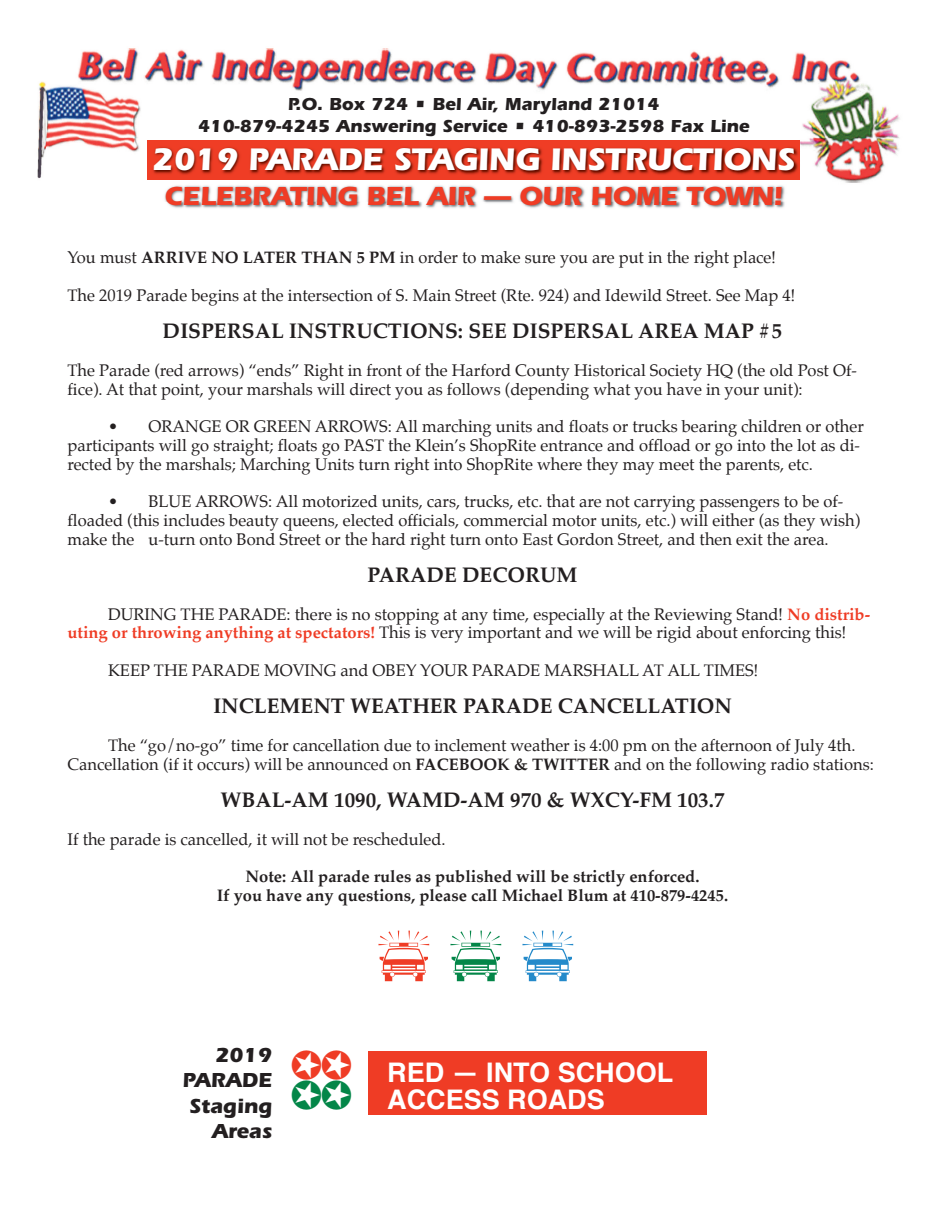
<style>
.page{position:relative;width:945px;height:1215px;background:#fff}
.page>*{position:absolute;margin:0;border:0;box-sizing:border-box;transform-origin:0 0}
.t1{font:40.65px/30.3px "Zapf Dingbats";color:#ef3c25}
.t2{font:700 32.25px "Itc Eras";letter-spacing:-.015em;color:#fff}
.t3{font:700 27px "Itc Eras";letter-spacing:-.015em;color:#ef3c25}
.t4{font:700 27px/27px "Helvetica";color:#fff}
.t5{font:700 21px "Palatino";color:#231f20}
.t6{font:700 21px/25.2px "Itc Eras";color:#231f20;text-align:right}
.t7{font:700 18px/21.6px "Itc Eras";color:#231f20;text-align:center}
.t8{font:16.5px/18.8px "Palatino";color:#231f20}
.t9{font:700 16.5px/18.8px "Palatino";color:#231f20;text-align:center}
.s1{font-weight:700}
.s2{font-weight:700;color:#ef3c25}
.s3{color:#038648}
</style>
<div class="page">
<div style="left:368px;top:1051px;width:338px;height:64px;background:#ef3c25"></div>
<img style="left:37px;top:48px;width:863px;height:131px">
<img style="left:46px;top:138px;width:854px;height:70px">
<img style="left:147px;top:141px;width:652px;height:39px">
<p class="t7" style="left:198px;top:95px;width:553px">P.O. Box 724 • Bel Air, Maryland 21014<br>410-879-4245 Answering Service • 410-893-2598 Fax Line</p>
<h2 class="t2" style="left:152px;top:147px;width:645px">2019 PARADE STAGING INSTRUCTIONS</h2>
<h3 class="t3" style="left:165px;top:186px;width:620px">CELEBRATING BEL AIR — OUR HOME TOWN!</h3>
<p class="t8" style="left:68px;top:249px;width:710px">You must <span class="s1">ARRIVE NO LATER THAN 5 PM</span> in order to make sure you are put in the right place!</p>
<p class="t8" style="left:68px;top:287px;width:729px">The 2019 Parade begins at the intersection of S. Main Street (Rte. 924) and Idewild Street. See Map 4!</p>
<p class="t5" style="left:163px;top:321px;width:621px">DISPERSAL INSTRUCTIONS: SEE DISPERSAL AREA MAP #5</p>
<p class="t8" style="left:68px;top:362px;width:791px">The Parade (red arrows) “ends” Right in front of the Harford County Historical Society HQ (the old Post Of&shy;fice). At that point, your marshals will direct you as follows (depending what you have in your unit):</p>
<p class="t8" style="left:68px;top:418px;width:798px;text-indent:40px">• ORANGE OR GREEN ARROWS: All marching units and floats or trucks bearing children or other participants will go straight; floats go PAST the Klein’s ShopRite entrance and offload or go into the lot as di&shy;rected by the marshals; Marching Units turn right into ShopRite where they may meet the parents, etc.</p>
<p class="t8" style="left:68px;top:493px;width:794px;text-indent:40px">• BLUE ARROWS: All motorized units, cars, trucks, etc. that are not carrying passengers to be of&shy;floaded (this includes beauty queens, elected officials, commercial motor units, etc.) will either (as they wish) make the u-turn onto Bond Street or the hard right turn onto East Gordon Street, and then exit the area.</p>
<p class="t5" style="left:367px;top:565px;width:212px">PARADE DECORUM</p>
<p class="t8" style="left:68px;top:606px;width:804px;text-indent:40px">DURING THE PARADE: there is no stopping at any time, especially at the Reviewing Stand! <span class="s2">No distrib&shy;uting or throwing anything at spectators!</span> This is very important and we will be rigid about enforcing this!</p>
<p class="t8" style="left:108px;top:662px;width:652px">KEEP THE PARADE MOVING and OBEY YOUR PARADE MARSHALL AT ALL TIMES!</p>
<p class="t5" style="left:213px;top:696px;width:520px">INCLEMENT WEATHER PARADE CANCELLATION</p>
<p class="t8" style="left:68px;top:737px;width:808px;text-indent:40px">The “go/no-go” time for cancellation due to inclement weather is 4:00 pm on the afternoon of July 4th.<br>Cancellation (if it occurs) will be announced on <span class="s1">FACEBOOK &amp; TWITTER</span> and on the following radio stations:</p>
<p class="t5" style="left:220px;top:790px;width:506px">WBAL-AM 1090, WAMD-AM 970 &amp; WXCY-FM 103.7</p>
<p class="t8" style="left:68px;top:831px;width:380px">If the parade is cancelled, it will not be rescheduled.</p>
<p class="t9" style="left:217px;top:868px;width:513px">Note: All parade rules as published will be strictly enforced.<br>If you have any questions, please call Michael Blum at 410-879-4245.</p>
<p class="t6" style="left:183px;top:1045px;width:91px">2019<br>PARADE<br>Staging<br>Areas</p>
<h1 class="t1" style="left:352px;top:1049px;width:64px;rotate:90deg">✪<span class="s3">✪ </span>✪<span class="s3">✪</span></h1>
<h3 class="t4" style="left:387px;top:1061px;width:288px">RED — INTO SCHOOL<br>ACCESS ROADS</h3>
</div>
